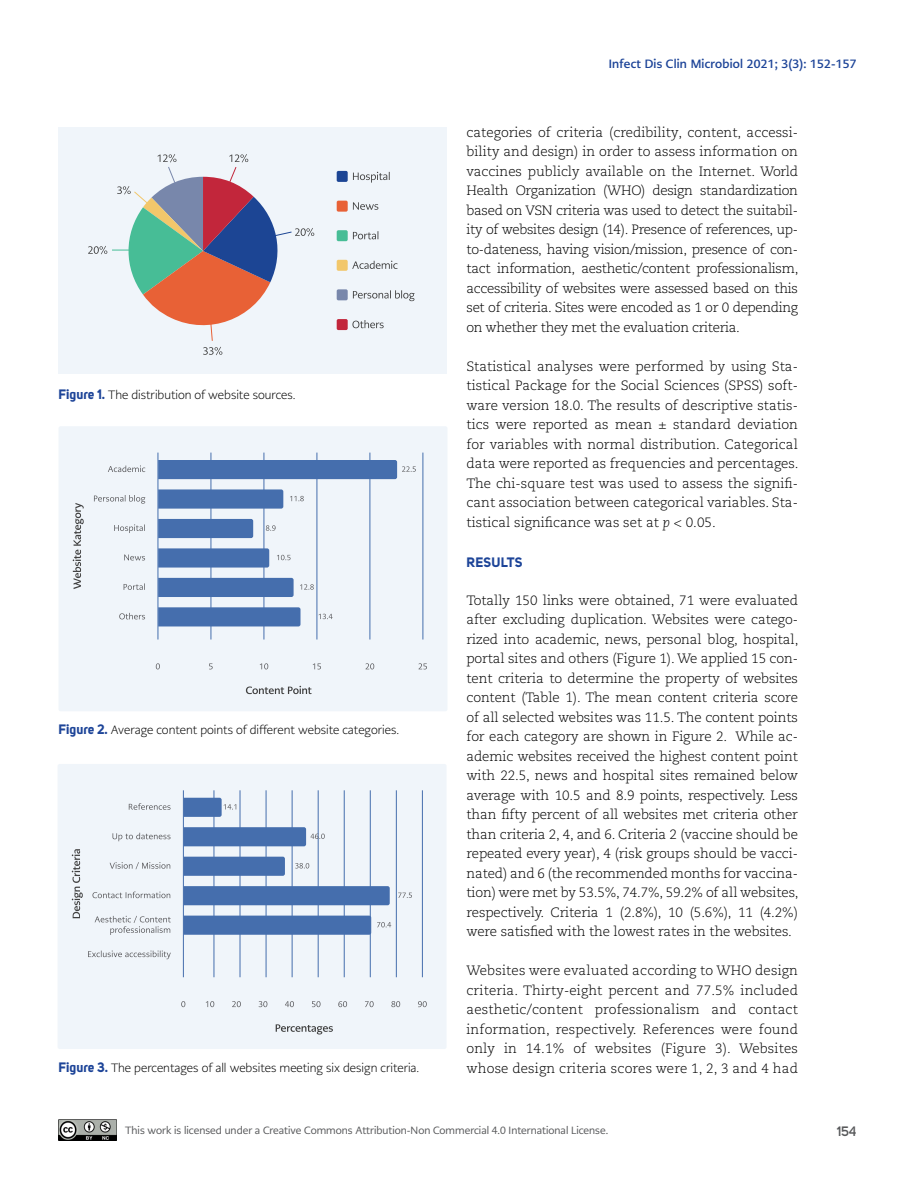
<style>
.page{position:relative;width:915px;height:1191px;background:#fff}
.page>*{position:absolute;margin:0;border:0;box-sizing:border-box;transform-origin:0 0}
.t1{font:300 13.5px/19.5px "Caecilia LT Pro 45";letter-spacing:-.01em;color:#000;text-align:justify}
.t2{font:700 13.5px "Uni Sans";letter-spacing:.02em;color:#1d4498}
.t3{font:600 13.5px "Uni Sans";color:#58595b}
.t4{font:300 12px "PMN Caecilia Sans Head";color:#000}
.t5{font:700 12px "PMN Caecilia Sans Head";letter-spacing:.02em;color:#1d4498}
.t6{font:10.5px "PMN Caecilia Sans Head";color:#58595b}
.s1{font-family:"Uni Sans";font-weight:700;font-size:13.5px;color:#1d4498}
.s2{font-family:"Caecilia LT Pro 46";font-style:italic}
</style>
<div class="page">
<img style="left:58px;top:1119px;width:59px;height:21px">
<div style="left:58px;top:128px;width:388px;height:246px;background:#f0f5fa"></div>
<div style="left:336px;top:171px;width:11px;height:11px;background:#1c4594;border-radius:2px"></div>
<div style="left:336px;top:201px;width:11px;height:11px;background:#e86136;border-radius:2px"></div>
<div style="left:336px;top:230px;width:11px;height:11px;background:#47bd96;border-radius:2px"></div>
<div style="left:336px;top:260px;width:11px;height:11px;background:#f2c76b;border-radius:2px"></div>
<svg style="left:353px;top:172px;width:36px;height:11px"></svg>
<svg style="left:353px;top:202px;width:25px;height:8px"></svg>
<svg style="left:353px;top:231px;width:25px;height:8px"></svg>
<svg style="left:352px;top:261px;width:45px;height:8px"></svg>
<div style="left:336px;top:289px;width:11px;height:11px;background:#7887ab;border-radius:2px"></div>
<svg style="left:353px;top:290px;width:61px;height:11px"></svg>
<div style="left:336px;top:319px;width:11px;height:11px;background:#c2263b;border-radius:2px"></div>
<svg style="left:352px;top:320px;width:31px;height:8px"></svg>
<svg style="left:88px;top:154px;width:226px;height:201px"></svg>
<div style="left:58px;top:426px;width:389px;height:285px;background:#f0f5fa;border-radius:2px"></div>
<svg style="left:73px;top:503px;width:11px;height:86px"></svg>
<svg style="left:156px;top:663px;width:4px;height:6px"></svg>
<svg style="left:209px;top:663px;width:3px;height:6px"></svg>
<svg style="left:259px;top:663px;width:9px;height:6px"></svg>
<svg style="left:312px;top:663px;width:9px;height:6px"></svg>
<svg style="left:365px;top:663px;width:9px;height:6px"></svg>
<svg style="left:418px;top:663px;width:9px;height:6px"></svg>
<svg style="left:108px;top:465px;width:37px;height:7px"></svg>
<svg style="left:94px;top:495px;width:51px;height:8px"></svg>
<svg style="left:114px;top:524px;width:31px;height:9px"></svg>
<svg style="left:124px;top:554px;width:21px;height:6px"></svg>
<svg style="left:123px;top:583px;width:22px;height:7px"></svg>
<svg style="left:119px;top:613px;width:26px;height:6px"></svg>
<svg style="left:246px;top:686px;width:65px;height:8px"></svg>
<hr style="left:158px;top:452px;width:1px;height:187px;background:#456ead">
<hr style="left:263px;top:452px;width:1px;height:187px;background:#456ead">
<hr style="left:369px;top:452px;width:1px;height:187px;background:#456ead">
<hr style="left:422px;top:452px;width:1px;height:187px;background:#456ead">
<hr style="left:210px;top:452px;width:1px;height:187px;background:#456ead">
<hr style="left:316px;top:452px;width:1px;height:187px;background:#456ead">
<svg style="left:290px;top:496px;width:14px;height:5px"></svg>
<svg style="left:266px;top:525px;width:9px;height:6px"></svg>
<svg style="left:277px;top:555px;width:13px;height:5px"></svg>
<svg style="left:300px;top:584px;width:14px;height:6px"></svg>
<svg style="left:318px;top:613px;width:14px;height:6px"></svg>
<svg style="left:158px;top:460px;width:257px;height:19px"></svg>
<div style="left:158px;top:489px;width:125px;height:19px;background:#456ead"></div>
<div style="left:158px;top:519px;width:95px;height:19px;background:#456ead"></div>
<div style="left:158px;top:548px;width:111px;height:19px;background:#456ead"></div>
<div style="left:158px;top:578px;width:135px;height:19px;background:#456ead"></div>
<div style="left:158px;top:607px;width:142px;height:19px;background:#456ead"></div>
<div style="left:58px;top:764px;width:388px;height:285px;background:#f0f5fa;border-radius:2px"></div>
<svg style="left:181px;top:1001px;width:4px;height:6px"></svg>
<svg style="left:206px;top:1001px;width:8px;height:6px"></svg>
<svg style="left:232px;top:1001px;width:9px;height:6px"></svg>
<svg style="left:258px;top:1001px;width:9px;height:6px"></svg>
<svg style="left:285px;top:1001px;width:9px;height:6px"></svg>
<svg style="left:312px;top:1001px;width:8px;height:6px"></svg>
<svg style="left:338px;top:1001px;width:9px;height:6px"></svg>
<svg style="left:365px;top:1001px;width:8px;height:6px"></svg>
<svg style="left:391px;top:1001px;width:9px;height:6px"></svg>
<svg style="left:418px;top:1001px;width:8px;height:6px"></svg>
<svg style="left:72px;top:849px;width:11px;height:69px"></svg>
<svg style="left:129px;top:803px;width:41px;height:7px"></svg>
<svg style="left:112px;top:832px;width:58px;height:9px"></svg>
<svg style="left:110px;top:862px;width:60px;height:7px"></svg>
<svg style="left:92px;top:891px;width:78px;height:7px"></svg>
<svg style="left:95px;top:915px;width:76px;height:20px"></svg>
<svg style="left:88px;top:950px;width:83px;height:9px"></svg>
<svg style="left:275px;top:1024px;width:58px;height:10px"></svg>
<hr style="left:183px;top:790px;width:1px;height:187px;background:#456ead">
<hr style="left:240px;top:790px;width:1px;height:187px;background:#456ead">
<hr style="left:292px;top:790px;width:1px;height:187px;background:#456ead">
<hr style="left:344px;top:790px;width:1px;height:187px;background:#456ead">
<hr style="left:396px;top:790px;width:1px;height:187px;background:#456ead">
<hr style="left:422px;top:790px;width:1px;height:187px;background:#456ead">
<hr style="left:214px;top:790px;width:1px;height:187px;background:#456ead">
<hr style="left:266px;top:790px;width:1px;height:187px;background:#456ead">
<hr style="left:318px;top:790px;width:1px;height:187px;background:#456ead">
<hr style="left:370px;top:790px;width:1px;height:187px;background:#456ead">
<svg style="left:295px;top:863px;width:14px;height:5px"></svg>
<svg style="left:398px;top:892px;width:14px;height:6px"></svg>
<svg style="left:377px;top:922px;width:14px;height:5px"></svg>
<svg style="left:183px;top:797px;width:53px;height:20px"></svg>
<svg style="left:183px;top:827px;width:141px;height:19px"></svg>
<div style="left:183px;top:856px;width:102px;height:19px;background:#456ead"></div>
<div style="left:184px;top:886px;width:205px;height:19px;background:#456ead"></div>
<div style="left:183px;top:915px;width:188px;height:19px;background:#456ead"></div>
<p class="t4" style="left:58px;top:387px;width:238px"><span class="s1">Figure 1.</span> The distribution of website sources.</p>
<p class="t4" style="left:58px;top:722px;width:342px"><span class="s1">Figure 2.</span> Average content points of different website categories.</p>
<p class="t4" style="left:58px;top:1060px;width:362px"><span class="s1">Figure 3.</span> The percentages of all websites meeting six design criteria.</p>
<p class="t5" style="left:608px;top:56px;width:249px">Infect Dis Clin Microbiol 2021; 3(3): 152-157</p>
<p class="t1" style="left:466px;top:122px;width:333px">categories of criteria (credibility, content, accessi&shy;bility and design) in order to assess information on vaccines publicly available on the Internet. World Health Organization (WHO) design standardization based on VSN criteria was used to detect the suitabil&shy;ity of websites design (14). Presence of references, up&shy;to-dateness, having vision/mission, presence of con&shy;tact information, aesthetic/content professionalism, accessibility of websites were assessed based on this set of criteria. Sites were encoded as 1 or 0 depending on whether they met the evaluation criteria.</p>
<p class="t1" style="left:466px;top:356px;width:333px">Statistical analyses were performed by using Sta&shy;tistical Package for the Social Sciences (SPSS) soft&shy;ware version 18.0. The results of descriptive statis&shy;tics were reported as mean ± standard deviation for variables with normal distribution. Categorical data were reported as frequencies and percentages.<br>The chi-square test was used to assess the signifi&shy;cant association between categorical variables. Sta&shy;tistical significance was set at <span class="s2">p</span> &lt; 0.05.</p>
<p class="t2" style="left:466px;top:554px;width:58px">RESULTS</p>
<p class="t1" style="left:466px;top:590px;width:333px">Totally 150 links were obtained, 71 were evaluated after excluding duplication. Websites were catego&shy;rized into academic, news, personal blog, hospital, portal sites and others (Figure 1). We applied 15 con&shy;tent criteria to determine the property of websites content (Table 1). The mean content criteria score of all selected websites was 11.5. The content points for each category are shown in Figure 2. While ac&shy;ademic websites received the highest content point with 22.5, news and hospital sites remained below average with 10.5 and 8.9 points, respectively. Less than fifty percent of all websites met criteria other than criteria 2, 4, and 6. Criteria 2 (vaccine should be repeated every year), 4 (risk groups should be vacci&shy;nated) and 6 (the recommended months for vaccina&shy;tion) were met by 53.5%, 74.7%, 59.2% of all websites, respectively. Criteria 1 (2.8%), 10 (5.6%), 11 (4.2%) were satisfied with the lowest rates in the websites.</p>
<p class="t1" style="left:466px;top:960px;width:333px">Websites were evaluated according to WHO design criteria. Thirty-eight percent and 77.5% included aesthetic/content professionalism and contact information, respectively. References were found only in 14.1% of websites (Figure 3). Websites whose design criteria scores were 1, 2, 3 and 4 had</p>
<p class="t6" style="left:125px;top:1123px;width:484px">This work is licensed under a Creative Commons Attribution-Non Commercial 4.0 International License.</p>
<p class="t3" style="left:836px;top:1123px;width:21px">154</p>
</div>
